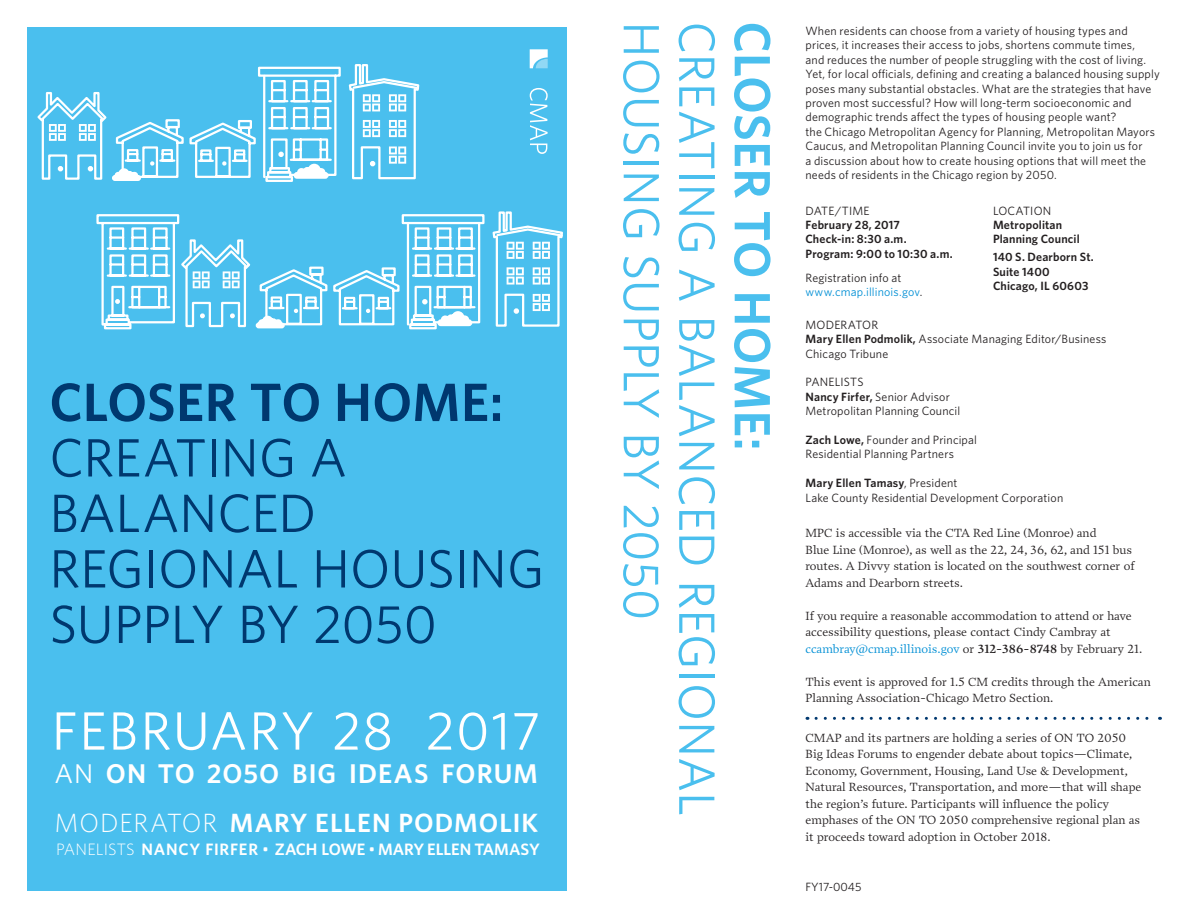
<style>
.page{position:relative;width:1188px;height:918px;background:#fff}
.page>*{position:absolute;margin:0;border:0;box-sizing:border-box;transform-origin:0 0}
.t1{font:54px/55.5px "Whitney";letter-spacing:-.005em;color:#00386f}
.t2{font:54px "Whitney";letter-spacing:.03em;color:#fff}
.t3{font:51px "Whitney";letter-spacing:-.005em;color:#4abfee}
.t4{font:600 51px "Whitney";color:#4abfee}
.t5{font:600 27.15px "Whitney";letter-spacing:.04em;color:#fff}
.t6{font:600 26.4px "Whitney";letter-spacing:.04em;color:#fff}
.t7{font:600 16.5px "Whitney";letter-spacing:-.005em;color:#fff}
.t8{font:12px/14.4px "Whitney";letter-spacing:.015em;color:#231f20}
.t9{font:12px/16.5px "Prensa";color:#231f20}
.t10{font:600 12px/14.4px "Whitney";letter-spacing:.015em;color:#231f20}
.t11{font:12px/14.4px "Whitney";letter-spacing:.01em;color:#008fd5}
.s1{font-weight:600}
.s2{font-weight:400}
.s3{font-weight:300}
.s4{color:#231f20}
.s5{color:#008fd5}
</style>
<div class="page">
<div style="left:27px;top:27px;width:540px;height:864px;background:#4abfee"></div>
<svg style="left:816px;top:717px;width:345px;height:3px"></svg>
<svg style="left:530px;top:49px;width:18px;height:19px"></svg>
<svg style="left:530px;top:88px;width:18px;height:66px"></svg>
<svg style="left:96px;top:213px;width:467px;height:117px"></svg>
<svg style="left:37px;top:66px;width:383px;height:116px"></svg>
<p class="t1" style="left:49px;top:373px;width:497px"><span class="s1">CLOSER TO HOME:<br></span>CREATING A<br>BALANCED<br>REGIONAL HOUSING<br>SUPPLY BY 2050</p>
<p class="t2" style="left:52px;top:695px;width:490px">FEBRUARY 28 2017</p>
<p class="t5" style="left:55px;top:756px;width:485px"><span class="s2">AN</span> ON TO 2O5O BIG IDEAS FORUM</p>
<p class="t6" style="left:55px;top:805px;width:485px"><span class="s3">MODERATOR</span> MARY ELLEN PODMOLIK</p>
<p class="t7" style="left:56px;top:839px;width:485px"><span class="s3">PANELISTS</span> NANCY FIRFER <span class="s2">•</span> ZACH LOWE <span class="s2">•</span> MARY ELLEN TAMASY</p>
<p class="t3" style="left:675px;top:21px;width:600px;rotate:90deg">HOUSING SUPPLY BY 2050</p>
<p class="t3" style="left:731px;top:21px;width:796px;rotate:90deg">CREATING A BALANCED REGIONAL</p>
<p class="t4" style="left:786px;top:21px;width:431px;rotate:90deg">CLOSER TO HOME:</p>
<p class="t8" style="left:806px;top:23px;width:356px">When residents can choose from a variety of housing types and prices, it increases their access to jobs, shortens commute times,<br>and reduces the number of people struggling with the cost of living.<br>Yet, for local officials, defining and creating a balanced housing supply poses many substantial obstacles. What are the strategies that have proven most successful? How will long-term socioeconomic and demographic trends affect the types of housing people want?<br>the Chicago Metropolitan Agency for Planning, Metropolitan Mayors Caucus, and Metropolitan Planning Council invite you to join us for<br>a discussion about how to create housing options that will meet the needs of residents in the Chicago region by 2050.</p>
<p class="t8" style="left:806px;top:203px;width:66px">DATE/TIME</p>
<p class="t10" style="left:806px;top:217px;width:96px">February 28, 2017</p>
<p class="t10" style="left:806px;top:232px;width:149px">Check-in: 8:30 a.m.<br>Program: 9:00 to 10:30 a.m.</p>
<p class="t11" style="left:806px;top:270px;width:118px"><span class="s4">Registration info at </span>www.cmap.illinois.gov<span class="s4">.</span></p>
<p class="t8" style="left:993px;top:203px;width:60px">LOCATION</p>
<p class="t10" style="left:993px;top:217px;width:88px">Metropolitan<br>Planning Council</p>
<p class="t10" style="left:993px;top:250px;width:102px">140 S. Dearborn St.<br>Suite 1400<br>Chicago, IL 60603</p>
<p class="t8" style="left:806px;top:317px;width:302px">MODERATOR<br><span class="s1">Mary Ellen Podmolik,</span> Associate Managing Editor/Business</p>
<p class="t8" style="left:806px;top:346px;width:84px">Chicago Tribune</p>
<p class="t8" style="left:806px;top:375px;width:156px">PANELISTS<br><span class="s1">Nancy Firfer,</span> Senior Advisor<br>Metropolitan Planning Council</p>
<p class="t8" style="left:806px;top:432px;width:173px"><span class="s1">Zach Lowe,</span> Founder and Principal</p>
<p class="t8" style="left:806px;top:447px;width:150px">Residential Planning Partners</p>
<p class="t8" style="left:806px;top:476px;width:259px"><span class="s1">Mary Ellen Tamasy</span>, President<br>Lake County Residential Development Corporation</p>
<p class="t9" style="left:806px;top:525px;width:331px">MPC is accessible via the CTA Red Line (Monroe) and<br>Blue Line (Monroe), as well as the 22, 24, 36, 62, and 151 bus routes. A Divvy station is located on the southwest corner of Adams and Dearborn streets.</p>
<p class="t9" style="left:806px;top:607px;width:338px">If you require a reasonable accommodation to attend or have accessibility questions, please contact Cindy Cambray at <span class="s5">ccambray@cmap.illinois.gov</span> or <span class="s1">312-386-8748</span> by February 21.</p>
<p class="t9" style="left:806px;top:673px;width:347px">This event is approved for 1.5 CM credits through the American<br>Planning Association-Chicago Metro Section.</p>
<p class="t9" style="left:806px;top:730px;width:337px">CMAP and its partners are holding a series of ON TO 2050<br>Big Ideas Forums to engender debate about topics—Climate, Economy, Government, Housing, Land Use &amp; Development, Natural Resources, Transportation, and more—that will shape the region’s future. Participants will influence the policy emphases of the ON TO 2050 comprehensive regional plan as it proceeds toward adoption in October 2018.</p>
<p class="t8" style="left:806px;top:879px;width:57px">FY17-0045</p>
</div>
